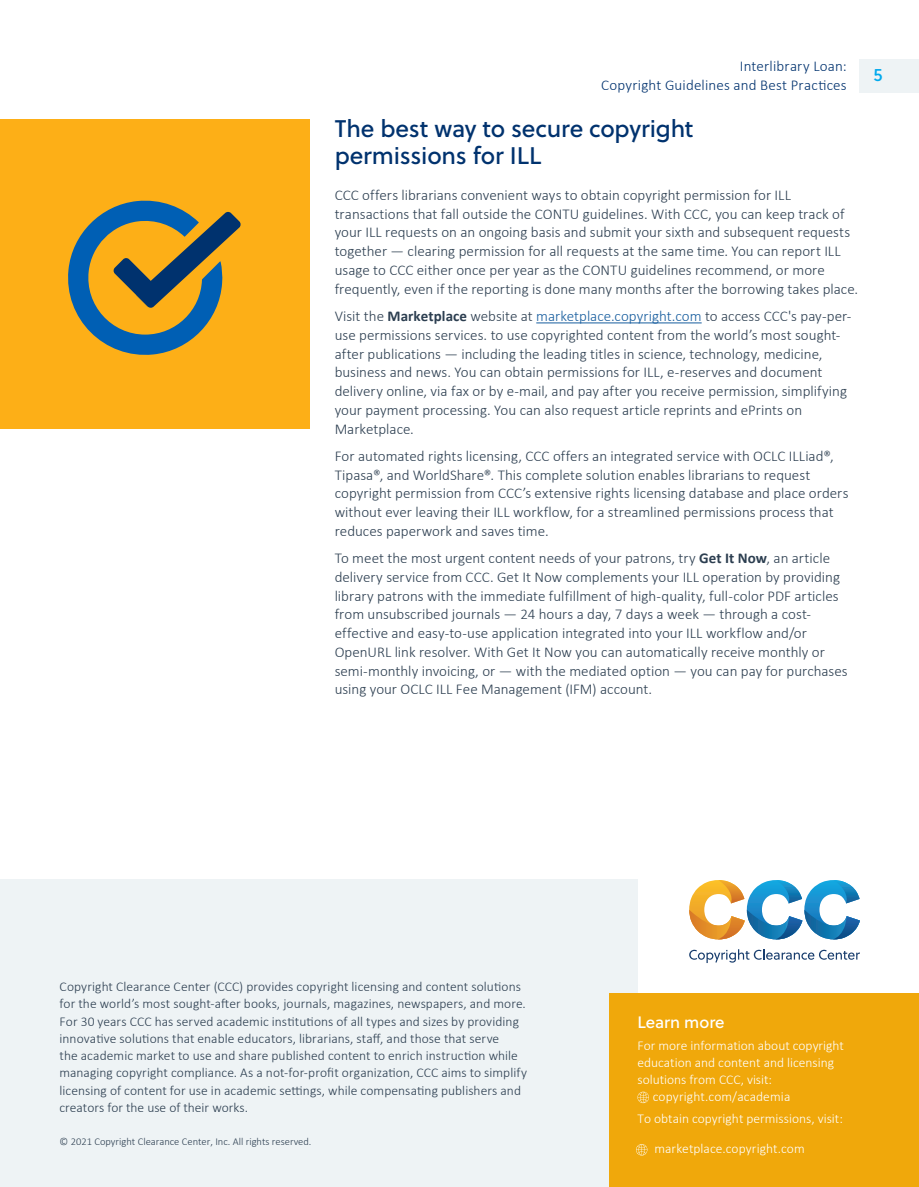
<style>
.page{position:relative;width:919px;height:1187px;background:#fff}
.page>*{position:absolute;margin:0;border:0;box-sizing:border-box;transform-origin:0 0}
.Subhead_2{font:24px/27px "Soleil Bk";letter-spacing:-.005em;color:#00326e}
.t1{font:18px "Soleil Bk";color:#00a9ed}
.t2{font:16.5px "Soleil Bk";color:#fff}
.Body_Copy{font:300 15px/18.8px "Calibri";color:#2c3e50}
.t3{font:300 15px/18.8px "Calibri";letter-spacing:.01em;color:#00326e;text-align:right}
.t4{font:300 13.5px/17.2px "Calibri";letter-spacing:.005em;color:#2c3e50}
.t5{font:300 13.5px "Calibri";color:#fff}
.t6{font:300 10.5px "Calibri";color:#2c3e50}
.s1{font-weight:700}
.s2{color:#175d9e}
</style>
<div class="page">
<div style="left:859px;top:60px;width:59px;height:33px;background:#eef3f5"></div>
<div style="left:0;top:879px;width:637px;height:307px;background:#eef3f5"></div>
<div style="left:609px;top:992px;width:309px;height:194px;background:#f0a80b"></div>
<svg style="left:637px;top:1091px;width:12px;height:11px"></svg>
<svg style="left:636px;top:1144px;width:11px;height:11px"></svg>
<svg style="left:689px;top:949px;width:170px;height:13px"></svg>
<svg style="left:689px;top:880px;width:170px;height:59px"></svg>
<hr style="left:536px;top:322px;width:165px;height:1px;background:#175d9e">
<div style="left:0;top:120px;width:309px;height:309px;background:#fdaf17"></div>
<svg style="left:68px;top:200px;width:173px;height:155px"></svg>
<p class="t3" style="left:601px;top:56px;width:247px">Interlibrary Loan:<br>Copyright Guidelines and Best Practices</p>
<p class="t1" style="left:873px;top:61px;width:11px">5</p>
<p class="Subhead_2" style="left:334px;top:114px;width:360px">The best way to secure copyright permissions for ILL</p>
<p class="Body_Copy" style="left:334px;top:185px;width:525px">CCC offers librarians convenient ways to obtain copyright permission for ILL transactions that fall outside the CONTU guidelines. With CCC, you can keep track of your ILL requests on an ongoing basis and submit your sixth and subsequent requests together — clearing permission for all requests at the same time. You can report ILL usage to CCC either once per year as the CONTU guidelines recommend, or more frequently, even if the reporting is done many months after the borrowing takes place.</p>
<p class="Body_Copy" style="left:334px;top:306px;width:518px">Visit the <span class="s1">Marketplace</span> website at <span class="s2">marketplace.copyright.com</span> to access CCC's pay-per&shy;use permissions services. to use copyrighted content from the world’s most sought&shy;after publications — including the leading titles in science, technology, medicine, business and news. You can obtain permissions for ILL, e-reserves and document delivery online, via fax or by e-mail, and pay after you receive permission, simplifying your payment processing. You can also request article reprints and ePrints on Marketplace.</p>
<p class="Body_Copy" style="left:334px;top:446px;width:515px">For automated rights licensing, CCC offers an integrated service with OCLC ILLiad®, Tipasa®, and WorldShare®. This complete solution enables librarians to request copyright permission from CCC’s extensive rights licensing database and place orders without ever leaving their ILL workflow, for a streamlined permissions process that reduces paperwork and saves time.</p>
<p class="Body_Copy" style="left:334px;top:548px;width:514px">To meet the most urgent content needs of your patrons, try <span class="s1">Get It Now</span>, an article delivery service from CCC. Get It Now complements your ILL operation by providing library patrons with the immediate fulfillment of high-quality, full-color PDF articles from unsubscribed journals — 24 hours a day, 7 days a week — through a cost&shy;effective and easy-to-use application integrated into your ILL workflow and/or OpenURL link resolver. With Get It Now you can automatically receive monthly or semi-monthly invoicing, or — with the mediated option — you can pay for purchases using your OCLC ILL Fee Management (IFM) account.</p>
<p class="t4" style="left:60px;top:977px;width:469px">Copyright Clearance Center (CCC) provides copyright licensing and content solutions for the world’s most sought-after books, journals, magazines, newspapers, and more.<br>For 30 years CCC has served academic institutions of all types and sizes by providing innovative solutions that enable educators, librarians, staff, and those that serve<br>the academic market to use and share published content to enrich instruction while managing copyright compliance. As a not-for-profit organization, CCC aims to simplify licensing of content for use in academic settings, while compensating publishers and creators for the use of their works.</p>
<p class="t6" style="left:60px;top:1134px;width:253px">© 2021 Copyright Clearance Center, Inc. All rights reserved.</p>
<p class="t2" style="left:637px;top:1009px;width:89px">Learn more</p>
<p class="t5" style="left:637px;top:1036px;width:208px">For more information about copyright</p>
<p class="t5" style="left:637px;top:1053px;width:198px">education and content and licensing</p>
<p class="t5" style="left:637px;top:1071px;width:136px">solutions from CCC, visit:</p>
<p class="t5" style="left:652px;top:1088px;width:139px">copyright.com/academia</p>
<p class="t5" style="left:637px;top:1109px;width:207px">To obtain copyright permissions, visit:</p>
<p class="t5" style="left:654px;top:1139px;width:152px">marketplace.copyright.com</p>
</div>
